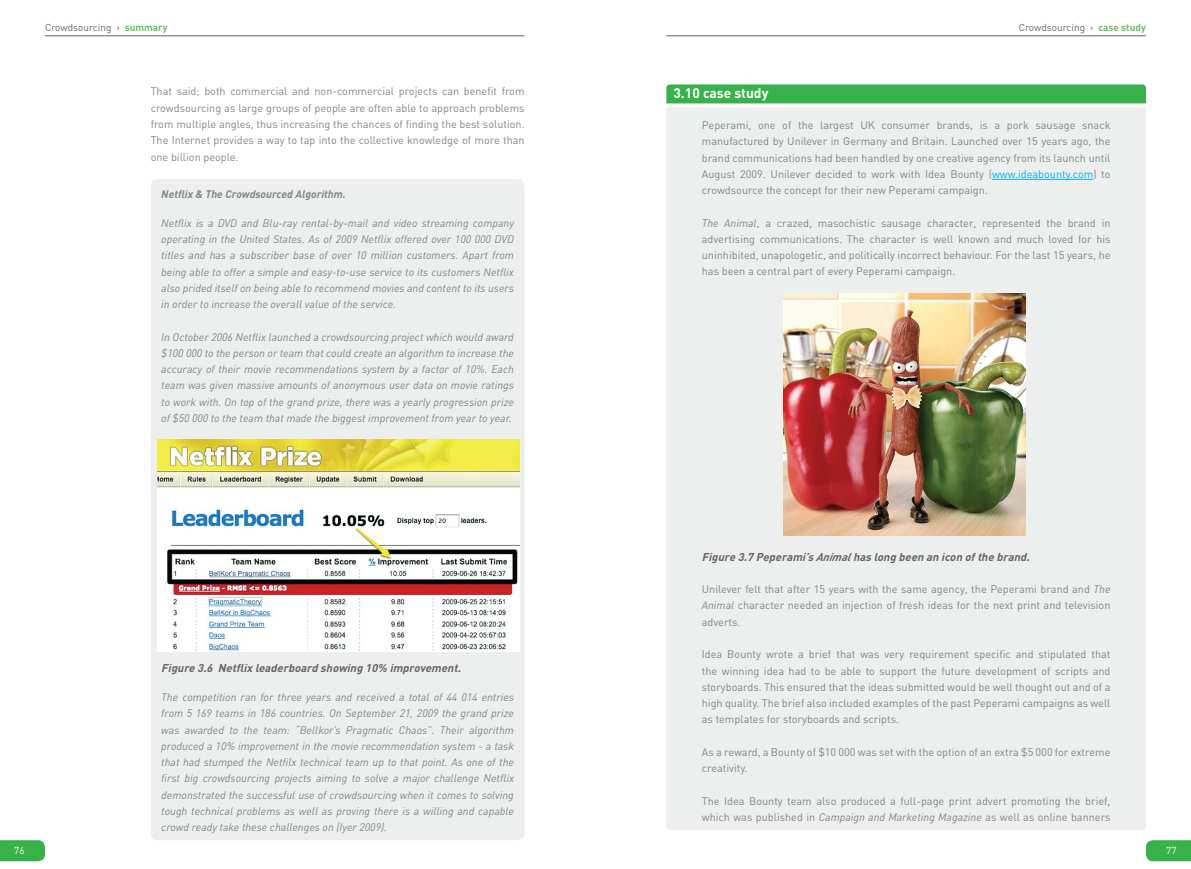
<style>
.page{position:relative;width:1191px;height:869px;background:#fff}
.page>*{position:absolute;margin:0;border:0;box-sizing:border-box;transform-origin:0 0}
.t1{font:700 13.75px "DIN";color:#fff}
.t2{font:italic 700 11.25px "DIN";color:#656566}
.t3{font:10.88px/16.2px "DIN";color:#818487;text-align:justify}
.t4{font:italic 10.88px/16.2px "DIN";color:#818487;text-align:justify}
.t5{font:italic 700 10.88px "DIN";color:#818487}
.t6{font:10px "DIN";color:#656566}
.t7{font:10px "DIN";color:#fff}
.s1{font-weight:700;color:#6abd67}
.s2{color:#00aeef}
.s3{font-style:italic}
.s4{font-style:inherit}
</style>
<div class="page">
<svg style="left:1146px;top:840px;width:45px;height:20px"></svg>
<svg style="left:0;top:840px;width:45px;height:20px"></svg>
<hr style="left:666px;top:35px;width:480px;height:1px;background:#656566">
<hr style="left:45px;top:35px;width:479px;height:1px;background:#656566">
<div style="left:666px;top:107px;width:480px;height:722px;background:#edeeee"></div>
<div style="left:666px;top:84px;width:480px;height:19px;background:#37b14a"></div>
<div style="left:151px;top:179px;width:373px;height:660px;background:#edeeee;border-radius:7px"></div>
<hr style="left:992px;top:179px;width:101px;height:1px;background:#00aeef">
<img style="left:784px;top:293px;width:241px;height:242px">
<img style="left:158px;top:439px;width:361px;height:211px">
<p class="t6" style="left:45px;top:22px;width:124px">Crowdsourcing › <span class="s1">summary</span></p>
<p class="t3" style="left:151px;top:83px;width:375px">That said; both commercial and non-commercial projects can benefit from crowdsourcing as large groups of people are often able to approach problems from multiple angles, thus increasing the chances of finding the best solution.<br>The Internet provides a way to tap into the collective knowledge of more than one billion people.</p>
<p class="t5" style="left:161px;top:187px;width:186px">Netflix &amp; The Crowdsourced Algorithm.</p>
<p class="t4" style="left:161px;top:214px;width:354px">Netflix is a DVD and Blu-ray rental-by-mail and video streaming company operating in the United States. As of 2009 Netflix offered over 100 000 DVD titles and has a subscriber base of over 10 million customers. Apart from being able to offer a simple and easy-to-use service to its customers Netflix also prided itself on being able to recommend movies and content to its users in order to increase the overall value of the service.</p>
<p class="t4" style="left:161px;top:328px;width:354px">In October 2006 Netflix launched a crowdsourcing project which would award $100 000 to the person or team that could create an algorithm to increase the accuracy of their movie recommendations system by a factor of 10%. Each team was given massive amounts of anonymous user data on movie ratings to work with. On top of the grand prize, there was a yearly progression prize of $50 000 to the team that made the biggest improvement from year to year.</p>
<p class="t2" style="left:161px;top:660px;width:304px">Figure 3.6 Netflix leaderboard showing 10% improvement.</p>
<p class="t4" style="left:161px;top:688px;width:354px">The competition ran for three years and received a total of 44 014 entries from 5 169 teams in 186 countries. On September 21, 2009 the grand prize was awarded to the team: “Bellkor’s Pragmatic Chaos”. Their algorithm produced a 10% improvement in the movie recommendation system - a task that had stumped the Netfilx technical team up to that point. As one of the first big crowdsourcing projects aiming to solve a major challenge Netflix demonstrated the successful use of crowdsourcing when it comes to solving tough technical problems as well as proving there is a willing and capable crowd ready take these challenges on (Iyer 2009).</p>
<p class="t6" style="left:1018px;top:22px;width:129px">Crowdsourcing › <span class="s1">case study</span></p>
<p class="t1" style="left:673px;top:84px;width:96px">3.10 case study</p>
<p class="t3" style="left:702px;top:117px;width:410px">Peperami, one of the largest UK consumer brands, is a pork sausage snack manufactured by Unilever in Germany and Britain. Launched over 15 years ago, the brand communications had been handled by one creative agency from its launch until August 2009. Unilever decided to work with Idea Bounty (<span class="s2">www.ideabounty.com</span>) to crowdsource the concept for their new Peperami campaign.</p>
<p class="t3" style="left:702px;top:214px;width:410px"><span class="s3">The Animal</span>, a crazed, masochistic sausage character, represented the brand in advertising communications. The character is well known and much loved for his uninhibited, unapologetic, and politically incorrect behaviour. For the last 15 years, he has been a central part of every Peperami campaign.</p>
<p class="t2" style="left:702px;top:549px;width:332px">Figure 3.7 Peperami’s <span class="s4">Animal</span>has long been an icon ofthe brand.</p>
<p class="t3" style="left:702px;top:581px;width:410px">Unilever felt that after 15 years with the same agency, the Peperami brand and <span class="s3">The Animal</span> character needed an injection of fresh ideas for the next print and television adverts.</p>
<p class="t3" style="left:702px;top:646px;width:410px">Idea Bounty wrote a brief that was very requirement specific and stipulated that the winning idea had to be able to support the future development of scripts and storyboards. This ensured that the ideas submitted would be well thought out and of a high quality. The brief also included examples of the past Peperami campaigns as well as templates for storyboards and scripts.</p>
<p class="t3" style="left:702px;top:743px;width:410px">As a reward, a Bounty of $10 000 was set with the option of an extra $5 000 for extreme creativity.</p>
<p class="t3" style="left:702px;top:792px;width:410px">The Idea Bounty team also produced a full-page print advert promoting the brief, which was published in <span class="s3">Campaign and Marketing Magazine</span> as well as online banners</p>
<p class="t7" style="left:14px;top:844px;width:12px">76</p>
<p class="t7" style="left:1166px;top:844px;width:12px">77</p>
</div>
